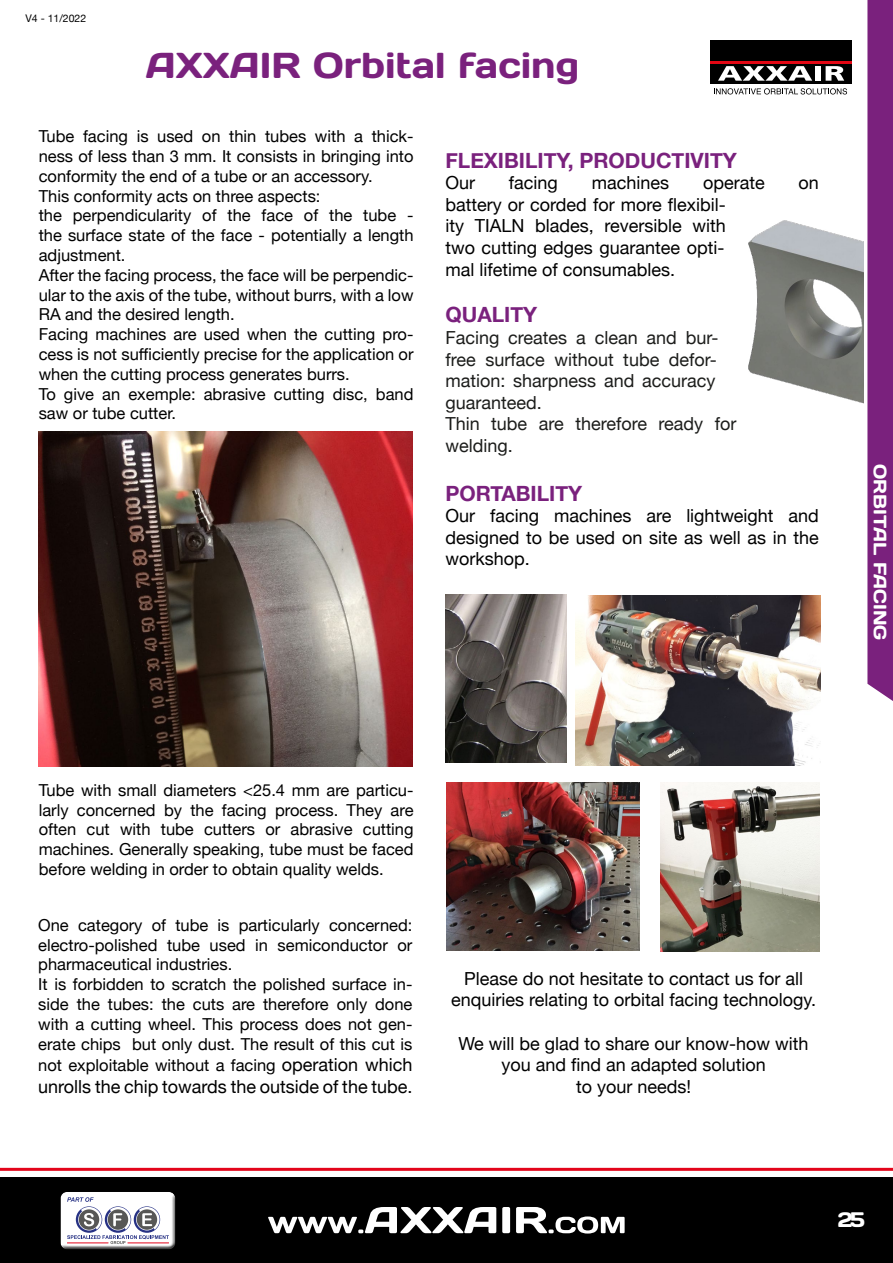
<style>
.page{position:relative;width:893px;height:1263px;background:#fff}
.page>*{position:absolute;margin:0;border:0;box-sizing:border-box;transform-origin:0 0}
.t1{font:36px "Days One";color:#7a217d}
.t2{font:700 21px "Helvetica Neue";color:#7a217d}
.t3{font:21px "Days One";color:#fff}
.t4{font:18px/21.6px "Helvetica Neue";color:#000;text-align:justify}
.t5{font:18px/21.6px "Helvetica Neue";color:#1c1d1b}
.t6{font:18px "Days One";color:#fff}
.t7{font:16.5px/19.8px "Helvetica Neue";color:#000}
.t8{font:10.5px "Helvetica Neue";color:#000}
.s1{font-size:18px}
</style>
<div class="page">
<div style="left:0;top:1178px;width:893px;height:85px;background:#000"></div>
<svg style="left:268px;top:1207px;width:228px;height:26px"></svg>
<svg style="left:502px;top:1207px;width:8px;height:26px"></svg>
<svg style="left:516px;top:1207px;width:109px;height:26px"></svg>
<hr style="left:0;top:1168px;width:893px;height:3px;background:#e3051b">
<div style="left:56px;top:1187px;width:122px;height:61px;background:#fff;opacity:.75"></div>
<div style="left:58px;top:1193px;width:122px;height:57px;background:#000;opacity:.75"></div>
<div style="left:711px;top:40px;width:141px;height:44px;background:#000"></div>
<hr style="left:711px;top:61px;width:141px;height:3px;background:#e30613">
<svg style="left:718px;top:66px;width:94px;height:15px"></svg>
<div style="left:815px;top:66px;width:6px;height:15px;background:#fff"></div>
<svg style="left:826px;top:66px;width:18px;height:15px"></svg>
<svg style="left:714px;top:88px;width:133px;height:6px"></svg>
<svg style="left:867px;top:0;width:26px;height:701px"></svg>
<img style="left:446px;top:595px;width:120px;height:168px">
<img style="left:447px;top:782px;width:192px;height:168px">
<img style="left:575px;top:595px;width:246px;height:170px">
<img style="left:661px;top:782px;width:159px;height:169px">
<img style="left:38px;top:431px;width:374px;height:335px">
<img style="left:749px;top:221px;width:114px;height:182px">
<p class="t8" style="left:26px;top:11px;width:62px">V4 - 11/2022</p>
<h1 class="t1" style="left:146px;top:43px;width:435px">AXXAIR Orbital facing</h1>
<p class="t7" style="left:39px;top:127px;width:376px">Tube facing is used on thin tubes with a thick&shy;ness of less than 3 mm. It consists in bringing into conformity the end of a tube or an accessory.<br>This conformity acts on three aspects:<br>the perpendicularity of the face of the tube - the surface state of the face - potentially a length adjustment.<br>After the facing process, the face will be perpendic&shy;ular to the axis of the tube, without burrs, with a low RA and the desired length.<br>Facing machines are used when the cutting pro&shy;cess is not sufficiently precise for the application or when the cutting process generates burrs.<br>To give an exemple: abrasive cutting disc, band saw or tube cutter.</p>
<p class="t2" style="left:445px;top:147px;width:293px">FLEXIBILITY, PRODUCTIVITY</p>
<p class="t4" style="left:445px;top:173px;width:31px">Our</p>
<p class="t4" style="left:509px;top:173px;width:50px">facing</p>
<p class="t4" style="left:592px;top:173px;width:79px">machines</p>
<p class="t4" style="left:703px;top:173px;width:63px">operate</p>
<p class="t4" style="left:799px;top:173px;width:22px">on</p>
<p class="t4" style="left:445px;top:195px;width:282px">battery or corded for more flexibil&shy;ity TIALN blades, reversible with two cutting edges guarantee opti&shy;mal lifetime of consumables.</p>
<p class="t2" style="left:445px;top:302px;width:93px">QUALITY</p>
<p class="t5" style="left:445px;top:328px;width:292px">Facing creates a clean and bur&shy;free surface without tube defor&shy;mation: sharpness and accuracy guaranteed.<br>Thin tube are therefore ready for welding.</p>
<p class="t2" style="left:445px;top:480px;width:138px">PORTABILITY</p>
<p class="t4" style="left:445px;top:506px;width:375px">Our facing machines are lightweight and designed to be used on site as well as in the workshop.</p>
<p class="t6" style="left:892px;top:464px;width:178px;rotate:90deg">ORBITAL FACING</p>
<p class="t7" style="left:39px;top:781px;width:376px;text-align:justify">Tube with small diameters &lt;25.4 mm are particu&shy;larly concerned by the facing process. They are often cut with tube cutters or abrasive cutting machines. Generally speaking, tube must be faced before welding in order to obtain quality welds.</p>
<p class="t7" style="left:38px;top:916px;width:376px">One category of tube is particularly concerned: electro-polished tube used in semiconductor or pharmaceutical industries.<br>It is forbidden to scratch the polished surface in&shy;side the tubes: the cuts are therefore only done with a cutting wheel. This process does not gen&shy;erate chips but only dust. The result of this cut is</p>
<p class="t7" style="left:38px;top:1056px;width:376px">not exploitable without a facing <span class="s1">operation which</span></p>
<p class="t4" style="left:38px;top:1077px;width:376px">unrolls the chip towards the outside of the tube.</p>
<p class="t4" style="left:451px;top:969px;width:367px;text-align:center">Please do not hesitate to contact us for all enquiries relating to orbital facing technology.</p>
<p class="t4" style="left:459px;top:1033px;width:351px;text-align:center">We will be glad to share our know-how with you and find an adapted solution<br>to your needs!</p>
<p class="t3" style="left:838px;top:1206px;width:29px">25</p>
</div>
